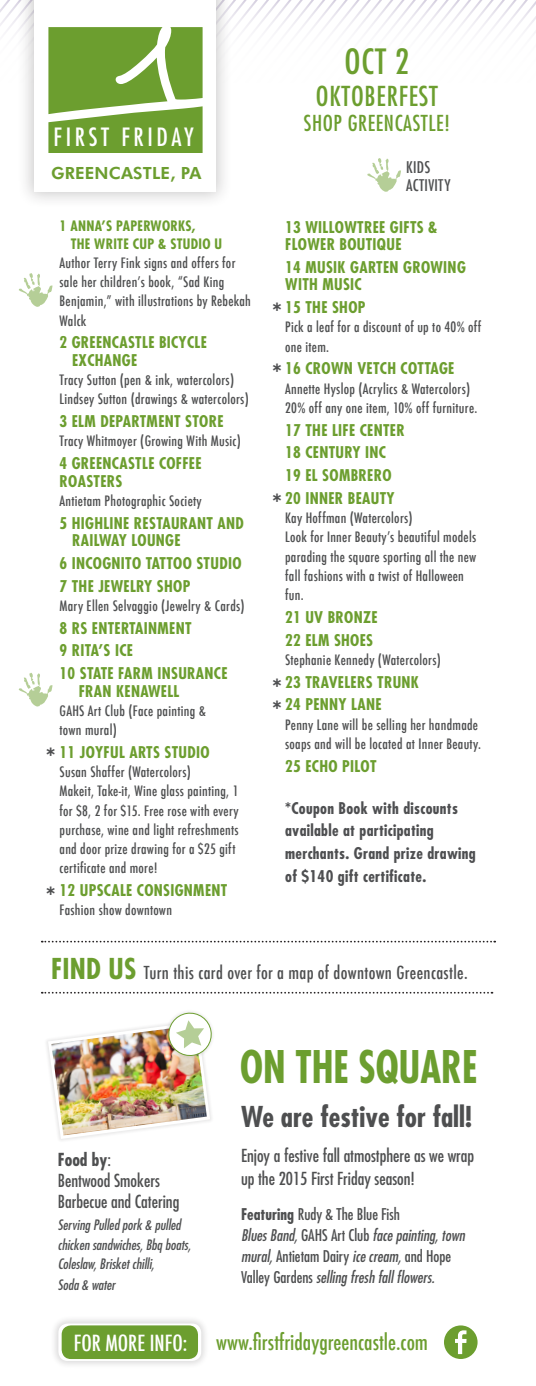
<style>
.page{position:relative;width:536px;height:1386px;background:#fff}
.page>*{position:absolute;margin:0;border:0;box-sizing:border-box;transform-origin:0 0}
.t1{font:700 condensed 43.75px "Futura";color:#6c9e2f;scale:.9 1}
.t2{font:condensed 33.95px "Futura";color:#6c9e2f}
.t3{font:700 condensed 28px "Futura";color:#4e4f50}
.t4{font:condensed 26.78px "Futura";letter-spacing:.03em;color:#6c9e2f}
.t5{font:condensed 24.5px "Futura";letter-spacing:.15em;color:#fff}
.t6{font:700 condensed 24.5px "Futura";color:#4e4f51}
.t7{font:500 condensed 21.7px "Futura";color:#fff}
.t8{font:500 condensed 21.53px "Futura";color:#6c9e2f}
.t9{font:condensed 21.35px "Futura";letter-spacing:.03em;color:#6c9e2f}
.t10{font:condensed 17.5px/21px "Futura";color:#4e4f50}
.t11{font:500 condensed 17.5px "Futura";letter-spacing:.02em;color:#4e4f50}
.t12{font:800 16.8px "Futura BT";letter-spacing:.01em;color:#6c9e2f}
.t13{font:700 condensed 15.75px/17.5px "Futura";letter-spacing:.02em;color:#6c9e2f}
.t14{font:italic condensed 15.75px/21px "Futura";color:#4e4f50}
.t15{font:700 condensed 15.75px/22.8px "Futura";letter-spacing:.02em;color:#4e4f51}
.t16{font:500 condensed 15.75px "Futura";letter-spacing:.02em;color:#4e4f50}
.t17{font:500 condensed 14px/19.2px "Futura";letter-spacing:.02em;color:#4e4f50}
.t18{font:italic condensed 14px/19.2px "Futura";color:#4e4f50}
.t19{font:700 condensed 14px "Futura";letter-spacing:.02em;color:#6c9e2f}
.s1{font-weight:700;color:#6c9e2f}
.s2{font-weight:700;font-size:28px;color:#6c9e2f}
.s3{font-weight:700}
.s4{font-weight:700;font-style:normal}
.s5{font-style:normal}
</style>
<div class="page">
<div style="left:17px;top:0;width:216px;height:209px;background:#231f20;opacity:.24"></div>
<div style="left:444px;top:1325px;width:33px;height:34px;background:#6c9e2f;border-radius:50%"></div>
<svg style="left:455px;top:1330px;width:11px;height:24px"></svg>
<div style="left:50px;top:1315px;width:160px;height:55px;background:#231f20;opacity:.15"></div>
<div style="left:58px;top:1324px;width:143px;height:37px;background:#fff;border-radius:9px"></div>
<div style="left:62px;top:1325px;width:136px;height:34px;background:#6c9e2f;border-radius:9px"></div>
<svg style="left:42px;top:941px;width:453px;height:2px"></svg>
<svg style="left:42px;top:992px;width:450px;height:2px"></svg>
<svg style="left:0;top:0;width:536px;height:192px"></svg>
<img style="left:48px;top:1012px;width:165px;height:127px">
<svg style="left:19px;top:273px;width:34px;height:34px"></svg>
<svg style="left:19px;top:673px;width:34px;height:34px"></svg>
<p class="t5" style="left:54px;top:122px;width:141px">FIRST FRIDAY</p>
<p class="t12" style="left:51px;top:163px;width:152px">GREENCASTLE, PA</p>
<p class="t19" style="left:60px;top:217px;width:137px">1 ANNA’S PAPERWORKS,</p>
<p class="t17" style="left:60px;top:234px;width:193px;text-indent:11px"><span class="s1">THE WRITE CUP &amp; STUDIO U<br></span>Author Terry Fink signs and offers for sale her children’s book, “Sad King<br>Benjamin,” with illustrations by Rebekah<br>Walck</p>
<p class="t13" style="left:72px;top:334px;width:136px;text-indent:-13px">2 GREENCASTLE BICYCLE<br>EXCHANGE</p>
<p class="t17" style="left:60px;top:370px;width:191px">Tracy Sutton (pen &amp; ink, watercolors)<br>Lindsey Sutton (drawings &amp; watercolors)</p>
<p class="t13" style="left:60px;top:412px;width:165px">3 ELM DEPARTMENT STORE</p>
<p class="t17" style="left:60px;top:432px;width:183px">Tracy Whitmoyer (Growing With Music)</p>
<p class="t13" style="left:60px;top:454px;width:143px">4 GREENCASTLE COFFEE<br>ROASTERS</p>
<p class="t17" style="left:60px;top:491px;width:144px">Antietam Photographic Society</p>
<p class="t13" style="left:60px;top:514px;width:186px">5 HIGHLINE RESTAURANT AND</p>
<p class="t13" style="left:72px;top:531px;width:110px">RAILWAY LOUNGE</p>
<p class="t13" style="left:60px;top:554px;width:183px">6 INCOGNITO TATTOO STUDIO</p>
<p class="t13" style="left:60px;top:577px;width:132px">7 THE JEWELRY SHOP</p>
<p class="t17" style="left:60px;top:596px;width:186px">Mary Ellen Selvaggio (Jewelry &amp; Cards)</p>
<p class="t13" style="left:60px;top:619px;width:134px">8 RS ENTERTAINMENT</p>
<p class="t13" style="left:60px;top:642px;width:75px">9 RITA’S ICE</p>
<p class="t13" style="left:60px;top:664px;width:169px">10 STATE FARM INSURANCE</p>
<p class="t13" style="left:79px;top:682px;width:102px">FRAN KENAWELL</p>
<p class="t17" style="left:60px;top:701px;width:148px">GAHS Art Club (Face painting &amp; town mural)</p>
<p class="t13" style="left:60px;top:743px;width:152px">11 JOYFUL ARTS STUDIO</p>
<p class="t17" style="left:60px;top:762px;width:181px">Susan Shaffer (Watercolors)<br>Makeit, Take-it, Wine glass painting, 1 for $8, 2 for $15. Free rose with every purchase, wine and light refreshments and door prize drawing for a $25 gift certificate and more!</p>
<p class="t13" style="left:60px;top:881px;width:169px">12 UPSCALE CONSIGNMENT</p>
<p class="t17" style="left:60px;top:901px;width:114px">Fashion show downtown</p>
<p class="t6" style="left:46px;top:741px;width:11px">*</p>
<p class="t6" style="left:46px;top:880px;width:11px">*</p>
<p class="t2" style="left:344px;top:40px;width:66px">OCT 2</p>
<p class="t4" style="left:316px;top:79px;width:123px">OKTOBERFEST</p>
<p class="t9" style="left:304px;top:110px;width:147px">SHOP GREENCASTLE!</p>
<p class="t16" style="left:406px;top:157px;width:26px">KIDS</p>
<p class="t16" style="left:406px;top:175px;width:46px">ACTIVITY</p>
<p class="t13" style="left:285px;top:218px;width:154px">13 WILLOWTREE GIFTS &amp;<br>FLOWER BOUTIQUE</p>
<p class="t13" style="left:285px;top:258px;width:182px">14 MUSIK GARTEN GROWING<br>WITH MUSIC</p>
<p class="t13" style="left:285px;top:298px;width:82px">15 THE SHOP</p>
<p class="t17" style="left:285px;top:318px;width:198px">Pick a leaf for a discount of up to 40% off one item.</p>
<p class="t13" style="left:285px;top:360px;width:171px">16 CROWN VETCH COTTAGE</p>
<p class="t17" style="left:285px;top:379px;width:194px">Annette Hyslop (Acrylics &amp; Watercolors)<br>20% off any one item, 10% off furniture.</p>
<p class="t13" style="left:285px;top:421px;width:121px">17 THE LIFE CENTER</p>
<p class="t13" style="left:285px;top:444px;width:102px">18 CENTURY INC</p>
<p class="t13" style="left:285px;top:464px;width:111px;line-height:22.8px">19 EL SOMBRERO<br>20 INNER BEAUTY</p>
<p class="t17" style="left:285px;top:508px;width:192px">Kay Hoffman (Watercolors)<br>Look for Inner Beauty’s beautiful models parading the square sporting all the new fall fashions with a twist of Halloween fun.</p>
<p class="t13" style="left:285px;top:608px;width:94px">21 UV BRONZE</p>
<p class="t13" style="left:285px;top:631px;width:89px">22 ELM SHOES</p>
<p class="t17" style="left:285px;top:650px;width:157px">Stephanie Kennedy (Watercolors)</p>
<p class="t13" style="left:285px;top:673px;width:135px">23 TRAVELERS TRUNK</p>
<p class="t13" style="left:285px;top:696px;width:98px">24 PENNY LANE</p>
<p class="t17" style="left:285px;top:715px;width:197px">Penny Lane will be selling her handmade soaps and will be located at Inner Beauty.</p>
<p class="t13" style="left:285px;top:757px;width:93px">25 ECHO PILOT</p>
<p class="t15" style="left:285px;top:796px;width:192px">*Coupon Book with discounts available at participating merchants. Grand prize drawing of $140 gift certificate.</p>
<p class="t6" style="left:272px;top:296px;width:11px">*</p>
<p class="t6" style="left:272px;top:357px;width:11px">*</p>
<p class="t6" style="left:272px;top:487px;width:11px">*</p>
<p class="t6" style="left:272px;top:672px;width:11px">*</p>
<p class="t6" style="left:272px;top:694px;width:11px">*</p>
<p class="t11" style="left:51px;top:961px;width:418px"><span class="s2">FIND US</span> Turn this card over for a map of downtown Greencastle.</p>
<p class="t10" style="left:58px;top:1148px;width:123px"><span class="s3">Food by</span>:<br>Bentwood Smokers<br>Barbecue and Catering</p>
<p class="t18" style="left:58px;top:1215px;width:134px">Serving Pulled pork &amp; pulled chicken sandwiches, Bbq boats,<br>Coleslaw, Brisket chilli,</p>
<p class="t18" style="left:58px;top:1275px;width:59px">Soda &amp; water</p>
<p class="t1" style="left:240px;top:1039px;width:265px">ON THE SQUARE</p>
<p class="t3" style="left:241px;top:1099px;width:232px">We are festive for fall!</p>
<p class="t10" style="left:241px;top:1144px;width:235px;line-height:22.8px">Enjoy a festive fall atmostphere as we wrap up the 2015 First Friday season!</p>
<p class="t14" style="left:241px;top:1204px;width:225px"><span class="s4">Featuring</span> <span class="s5">Rudy &amp; The Blue Fish<br></span>Blues Band, <span class="s5">GAHS Art Club</span> face painting, town mural, <span class="s5">Antietam Dairy</span> ice cream, <span class="s5">and Hope Valley Gardens</span> selling fresh fall flowers.</p>
<p class="t7" style="left:74px;top:1329px;width:115px">FOR MORE INFO:</p>
<p class="t8" style="left:216px;top:1328px;width:213px">www.firstfridaygreencastle.com</p>
</div>
